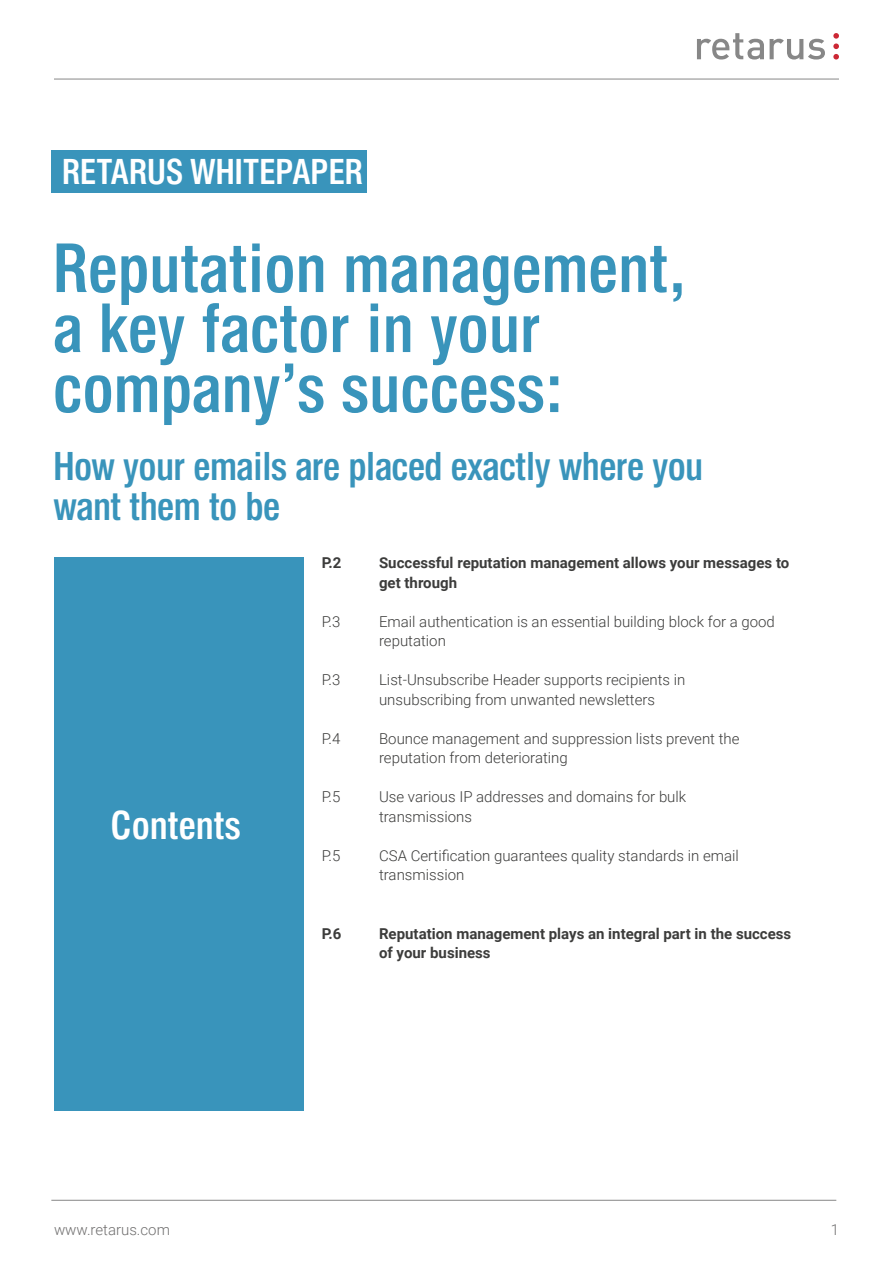
<style>
.page{position:relative;width:893px;height:1263px;background:#fff}
.page>*{position:absolute;margin:0;border:0;box-sizing:border-box;transform-origin:0 0}
.t1{font:700 67.5px/60px "Newhouse DT Cond";color:#3994bb}
.t2{font:700 39px/40.5px "Newhouse DT Cond";letter-spacing:-.015em;color:#3994bb}
.t3{font:700 39px "Newhouse DT Cond";color:#fff}
.t4{font:700 34.8px "Newhouse DT Cond";color:#fff}
.t5{font:300 15px/19.5px "Roboto";color:#3c3c3b}
.t6{font:700 15px/19.5px "Roboto";color:#3c3c3b}
.t7{font:300 15px "Roboto";color:#706f6f}
</style>
<div class="page">
<svg style="left:770px;top:39px;width:55px;height:21px"></svg>
<svg style="left:833px;top:33px;width:6px;height:27px"></svg>
<svg style="left:697px;top:33px;width:67px;height:27px"></svg>
<hr style="left:54px;top:79px;width:785px;height:1px;background:#878787">
<hr style="left:51px;top:1200px;width:785px;height:1px;background:#878787">
<div style="left:51px;top:150px;width:316px;height:43px;background:#3994bb"></div>
<div style="left:54px;top:557px;width:250px;height:553px;background:#3994bb"></div>
<h3 class="t4" style="left:62px;top:148px;width:302px">RETARUS WHITEPAPER</h3>
<h1 class="t1" style="left:53px;top:236px;width:635px">Reputation management, a key factor in your company’s success:</h1>
<h2 class="t2" style="left:53px;top:445px;width:651px">How your emails are placed exactly where you want them to be</h2>
<p class="t6" style="left:322px;top:553px;width:21px">P.2</p>
<p class="t6" style="left:379px;top:553px;width:412px">Successful reputation management allows your messages to get through</p>
<p class="t5" style="left:322px;top:611px;width:20px">P.3</p>
<p class="t5" style="left:379px;top:611px;width:397px">Email authentication is an essential building block for a good reputation</p>
<p class="t5" style="left:322px;top:670px;width:20px">P.3</p>
<p class="t5" style="left:379px;top:670px;width:308px">List-Unsubscribe Header supports recipients in unsubscribing from unwanted newsletters</p>
<p class="t5" style="left:322px;top:728px;width:20px">P.4</p>
<p class="t5" style="left:379px;top:728px;width:362px">Bounce management and suppression lists prevent the reputation from deteriorating</p>
<p class="t5" style="left:322px;top:787px;width:20px">P.5</p>
<p class="t5" style="left:379px;top:787px;width:309px">Use various IP addresses and domains for bulk transmissions</p>
<p class="t5" style="left:322px;top:845px;width:20px">P.5</p>
<p class="t5" style="left:379px;top:845px;width:361px">CSA Certification guarantees quality standards in email transmission</p>
<h2 class="t3" style="left:111px;top:800px;width:132px">Contents</h2>
<p class="t6" style="left:322px;top:923px;width:21px">P.6</p>
<p class="t6" style="left:379px;top:923px;width:414px">Reputation management plays an integral part in the success of your business</p>
<p class="t7" style="left:54px;top:1219px;width:117px">www.retarus.com</p>
<p class="t7" style="left:831px;top:1219px;width:10px">1</p>
</div>
